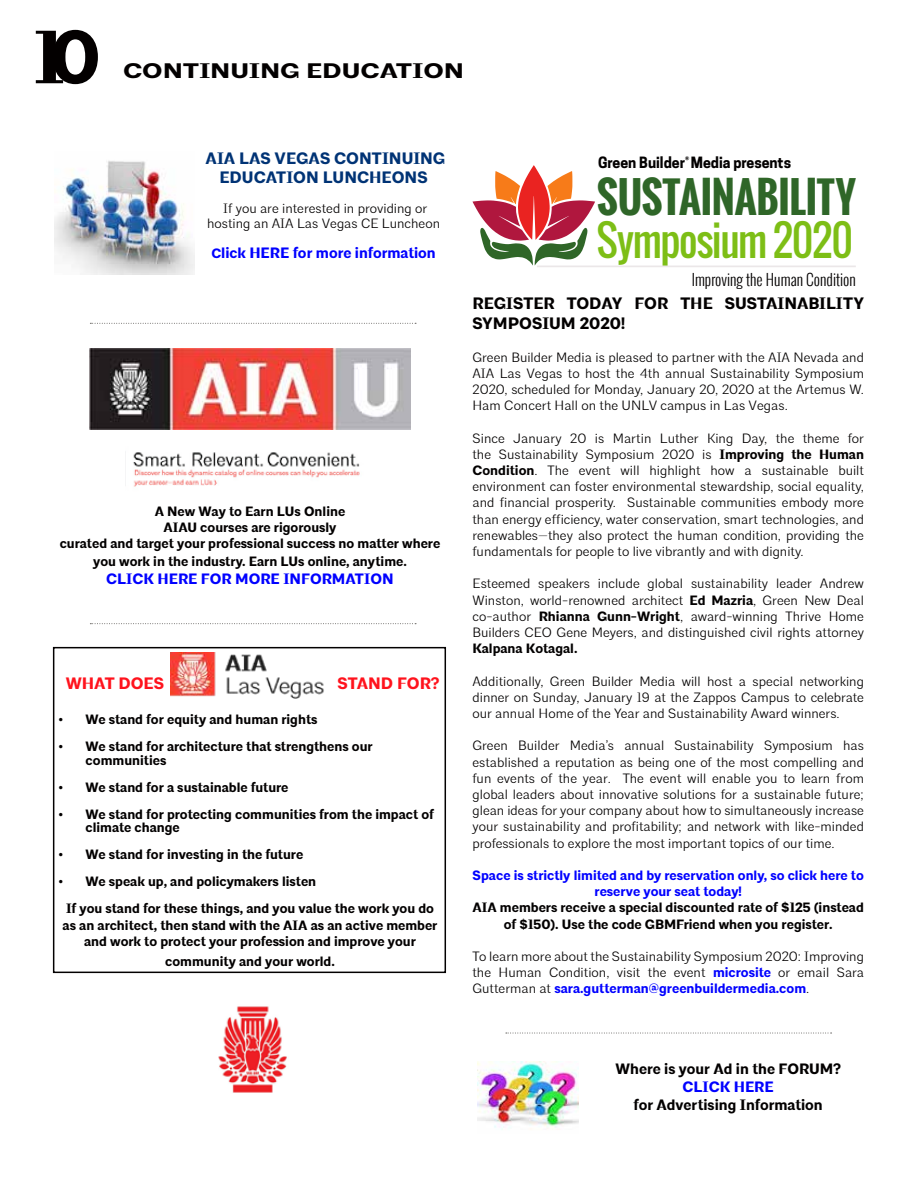
<style>
.page{position:relative;width:918px;height:1188px;background:#fff}
.page>*{position:absolute;margin:0;border:0;box-sizing:border-box;transform-origin:0 0}
.t1{font:700 75px "Architype";color:#030000}
.t2{font:700 41.85px "Oswald";letter-spacing:-.005em;color:#2f6628;scale:.96 1}
.t3{font:41.25px "Oswald";letter-spacing:-.035em;color:#7dbe16;scale:.96 1}
.t4{font:700 21px "Architype";color:#030000;scale:1.25 1}
.t5{font:700 16.5px/19.8px "Architype";color:#030000}
.t6{font:700 16.5px/19.8px "Architype";color:#003375;text-align:center}
.t7{font:700 16.5px "Architype";color:#ff131d}
.t8{font:300 15.75px "Oswald";color:#030000;scale:.96 1}
.t9{font:700 15px "Architype";color:#00f}
.t10{font:700 15px "Architype";color:#030000}
.t11{font:700 14.7px "Cooper Hewitt";color:#030000;scale:.96 1}
.t12{font:300 13.5px/16.2px "Architype";color:#030000;text-align:justify}
.t13{font:700 13.5px/16.2px "Architype";color:#030000;text-align:center}
.t14{font:700 13.5px/16.2px "Architype";color:#00f;text-align:center}
.s1{color:#fff}
.s2{font-size:13.5px}
.s3{font-family:"Times New Roman";font-weight:400}
.s4{font-size:13.05px}
.s5{font-weight:700}
.s6{font-weight:700;color:#00f}
</style>
<div class="page">
<img style="left:133px;top:452px;width:227px;height:35px">
<img style="left:89px;top:349px;width:321px;height:81px">
<img style="left:54px;top:161px;width:140px;height:113px">
<svg style="left:90px;top:323px;width:326px;height:1px"></svg>
<svg style="left:90px;top:623px;width:326px;height:1px"></svg>
<div style="left:53px;top:647px;width:393px;height:326px;border:2px solid #030000"></div>
<img style="left:171px;top:652px;width:153px;height:46px">
<img style="left:477px;top:1062px;width:102px;height:68px">
<svg style="left:472px;top:165px;width:123px;height:101px"></svg>
<hr style="left:537px;top:266px;width:319px;height:1px;background:#ebe7e8">
<img style="left:218px;top:1006px;width:69px;height:87px">
<svg style="left:506px;top:1033px;width:326px;height:1px"></svg>
<h1 class="t1" style="left:34px;top:12px;width:68px">10</h1>
<h3 class="t4" style="left:123px;top:58px;width:372px">CONTINUING EDUCATION<span class="s1">UCATION</span></h3>
<p class="t6" style="left:206px;top:149px;width:241px">AIA LAS VEGAS CONTINUING<br>EDUCATION LUNCHEONS</p>
<p class="t12" style="left:207px;top:201px;width:235px;line-height:15px;text-align:center">If you are interested in providing or hosting an AIA Las Vegas CE Luncheon</p>
<p class="t9" style="left:211px;top:244px;width:226px"><span class="s2">C</span>lick HERE for more information</p>
<p class="t13" style="left:60px;top:503px;width:382px">A New Way to Earn LUs Online<br>AIAU courses are rigorously<br>curated and target your professional success no matter where</p>
<p class="t13" style="left:93px;top:554px;width:315px">you work in the industry. Earn LUs online, anytime.</p>
<p class="t9" style="left:106px;top:570px;width:289px">CLICK HERE FOR MORE INFORMATION</p>
<p class="t7" style="left:66px;top:674px;width:100px">WHAT DOES</p>
<p class="t7" style="left:338px;top:674px;width:103px">STAND FOR?</p>
<p class="t13" style="left:59px;top:712px;width:261px"><span class="s3">•</span> We stand for equity and human rights</p>
<p class="t13" style="left:86px;top:741px;width:289px;line-height:13.5px;text-align:left;text-indent:-27px"><span class="s3">•</span> We stand for architecture that strengthens our communities</p>
<p class="t13" style="left:59px;top:780px;width:231px"><span class="s3">•</span> We stand for a sustainable future</p>
<p class="t13" style="left:86px;top:808px;width:350px;line-height:13.5px;text-align:left;text-indent:-27px"><span class="s3">•</span> We stand for protecting communities from the impact of climate change</p>
<p class="t13" style="left:59px;top:847px;width:246px"><span class="s3">•</span> We stand for investing in the future</p>
<p class="t13" style="left:66px;top:869px;width:369px;line-height:27px;text-align:left;text-indent:-7px"><span class="s3">•</span> We speak up, and policymakers listen<br>If you stand for these things, and you value the work you do</p>
<p class="t13" style="left:63px;top:917px;width:376px">as an architect, then stand with the AIA as an active member and work to protect your profession and improve your</p>
<p class="t13" style="left:165px;top:953px;width:171px">community and your world.</p>
<p class="t11" style="left:598px;top:154px;width:203px">Green Builder<span class="s4">®</span>Media presents</p>
<h2 class="t2" style="left:597px;top:166px;width:271px">SUSTAINABILITY</h2>
<h3 class="t3" style="left:597px;top:209px;width:268px">SYMPOSIUM 2020</h3>
<p class="t8" style="left:692px;top:267px;width:172px">Improving the Human Condition</p>
<p class="t5" style="left:472px;top:294px;width:393px">REGISTER TODAY FOR THE SUSTAINABILITY<br>SYMPOSIUM 2020!</p>
<p class="t12" style="left:472px;top:349px;width:393px">Green Builder Media is pleased to partner with the AIA Nevada and AIA Las Vegas to host the 4th annual Sustainability Symposium 2020, scheduled for Monday, January 20, 2020 at the Artemus W.<br>Ham Concert Hall on the UNLV campus in Las Vegas.</p>
<p class="t12" style="left:472px;top:430px;width:393px">Since January 20 is Martin Luther King Day, the theme for the Sustainability Symposium 2020 is <span class="s5">Improving the Human Condition</span>. The event will highlight how a sustainable built environment can foster environmental stewardship, social equality, and financial prosperity. Sustainable communities embody more than energy efficiency, water conservation, smart technologies, and renewables—they also protect the human condition, providing the fundamentals for people to live vibrantly and with dignity.</p>
<p class="t12" style="left:472px;top:576px;width:393px">Esteemed speakers include global sustainability leader Andrew Winston, world-renowned architect <span class="s5">Ed Mazria</span>, Green New Deal co-author <span class="s5">Rhianna Gunn-Wright</span>, award-winning Thrive Home Builders CEO Gene Meyers, and distinguished civil rights attorney</p>
<p class="t13" style="left:472px;top:641px;width:107px">Kalpana Kotagal.</p>
<p class="t12" style="left:472px;top:673px;width:393px">Additionally, Green Builder Media will host a special networking dinner on Sunday, January 19 at the Zappos Campus to celebrate our annual Home of the Year and Sustainability Award winners.</p>
<p class="t12" style="left:472px;top:738px;width:393px">Green Builder Media’s annual Sustainability Symposium has established a reputation as being one of the most compelling and fun events of the year. The event will enable you to learn from global leaders about innovative solutions for a sustainable future; glean ideas for your company about how to simultaneously increase your sustainability and profitability; and network with like-minded professionals to explore the most important topics of our time.</p>
<p class="t14" style="left:473px;top:868px;width:393px">Space is strictly limited and by reservation only, so click here to reserve your seat today!</p>
<p class="t13" style="left:473px;top:900px;width:393px">AIA members receive a special discounted rate of $125 (instead of $150). Use the code GBMFriend when you register.</p>
<p class="t12" style="left:472px;top:948px;width:393px">To learn more about the Sustainability Symposium 2020: Improving the Human Condition, visit the event <span class="s6">microsite</span> or email Sara Gutterman at <span class="s6">sara.gutterman@greenbuildermedia.com</span>.</p>
<p class="t10" style="left:616px;top:1060px;width:227px">Where is your Ad in the FORUM?</p>
<p class="t9" style="left:683px;top:1078px;width:93px">CLICK HERE</p>
<p class="t10" style="left:634px;top:1096px;width:191px">for Advertising Information</p>
</div>
